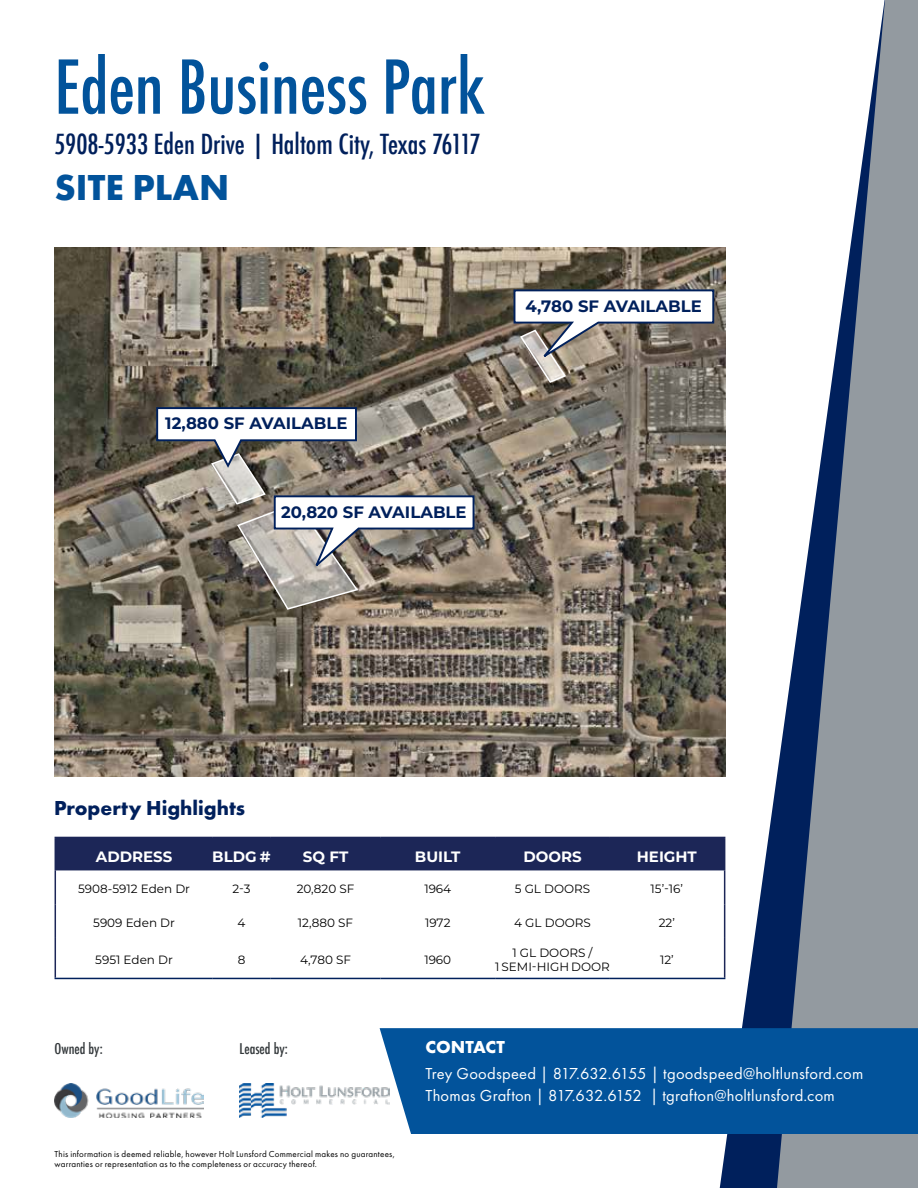
<style>
.page{position:relative;width:918px;height:1188px;background:#fff}
.page>*{position:absolute;margin:0;border:0;box-sizing:border-box;transform-origin:0 0}
.t1{font:500 condensed 72px "Futura";letter-spacing:-.005em;color:#02539b}
.t2{font:700 37.5px "Futura PT";color:#02539b}
.t3{font:500 condensed 27px "Futura";color:#00205c}
.t4{font:700 21px "Futura PT";color:#00205c}
.t5{font:700 18px "Futura PT";letter-spacing:.005em;color:#fff}
.t6{font:16.5px/22.5px "Futura PT";letter-spacing:.015em;color:#fff}
.t7{font:700 16.5px "Montserrat";color:#00205c}
.t8{font:700 15px "Montserrat";color:#fff}
.t9{font:500 condensed 14.4px "Futura";color:#33383b}
.t10{font:12px/14.4px "Montserrat";color:#000;text-align:center}
.t11{font:9px/10.8px "Futura PT";letter-spacing:.025em;color:#000}
</style>
<div class="page">
<svg style="left:720px;top:247px;width:57px;height:941px"></svg>
<svg style="left:777px;top:0;width:141px;height:1188px;fill:#939aa0"></svg>
<div style="left:380px;top:1028px;width:538px;height:106px;background:#02539b"></div>
<img style="left:240px;top:1084px;width:150px;height:34px">
<img style="left:54px;top:1084px;width:150px;height:34px">
<img style="left:54px;top:247px;width:671px;height:530px">
<div style="left:56px;top:838px;width:668px;height:32px;background:#1c2657"></div>
<svg style="left:56px;top:904px;width:668px;height:74px"></svg>
<hr style="left:55px;top:837px;width:157px;height:1px;background:#1c2657">
<hr style="left:55px;top:838px;width:1px;height:32px;background:#1c2657">
<hr style="left:212px;top:837px;width:59px;height:1px;background:#1c2657">
<hr style="left:271px;top:837px;width:109px;height:1px;background:#1c2657">
<hr style="left:380px;top:837px;width:115px;height:1px;background:#1c2657">
<hr style="left:495px;top:837px;width:115px;height:1px;background:#1c2657">
<hr style="left:610px;top:837px;width:115px;height:1px;background:#1c2657">
<hr style="left:724px;top:838px;width:1px;height:32px;background:#1c2657">
<hr style="left:55px;top:870px;width:1px;height:34px;background:#1c2657">
<hr style="left:724px;top:870px;width:1px;height:34px;background:#1c2657">
<hr style="left:55px;top:904px;width:1px;height:34px;background:#1c2657">
<hr style="left:724px;top:904px;width:1px;height:34px;background:#1c2657">
<hr style="left:55px;top:938px;width:1px;height:40px;background:#1c2657">
<hr style="left:724px;top:938px;width:1px;height:40px;background:#1c2657">
<hr style="left:55px;top:978px;width:157px;height:1px;background:#00205c">
<hr style="left:212px;top:978px;width:59px;height:1px;background:#00205c">
<hr style="left:271px;top:978px;width:109px;height:1px;background:#00205c">
<hr style="left:380px;top:978px;width:115px;height:1px;background:#00205c">
<hr style="left:495px;top:978px;width:115px;height:1px;background:#00205c">
<hr style="left:610px;top:978px;width:115px;height:1px;background:#00205c">
<svg style="left:155px;top:406px;width:320px;height:205px"></svg>
<svg style="left:513px;top:288px;width:202px;height:96px"></svg>
<h1 class="t1" style="left:55px;top:41px;width:432px">Eden Business Park</h1>
<h3 class="t3" style="left:54px;top:127px;width:428px">5908-5933 Eden Drive | Haltom City, Texas 76117</h3>
<h2 class="t2" style="left:55px;top:164px;width:176px">SITE PLAN</h2>
<h3 class="t7" style="left:165px;top:412px;width:184px">12,880 SF AVAILABLE</h3>
<h3 class="t7" style="left:281px;top:500px;width:187px">20,820 SF AVAILABLE</h3>
<h3 class="t7" style="left:526px;top:294px;width:178px">4,780 SF AVAILABLE</h3>
<h3 class="t4" style="left:54px;top:794px;width:193px">Property Highlights</h3>
<h3 class="t8" style="left:96px;top:845px;width:78px">ADDRESS</h3>
<h3 class="t8" style="left:212px;top:845px;width:60px">BLDG #</h3>
<h3 class="t8" style="left:303px;top:845px;width:47px">SQ FT</h3>
<h3 class="t8" style="left:415px;top:845px;width:47px">BUILT</h3>
<h3 class="t8" style="left:523px;top:845px;width:60px">DOORS</h3>
<h3 class="t8" style="left:637px;top:845px;width:62px">HEIGHT</h3>
<h3 class="t10" style="left:78px;top:881px;width:113px">5908-5912 Eden Dr</h3>
<h3 class="t10" style="left:232px;top:881px;width:20px">2-3</h3>
<h3 class="t10" style="left:297px;top:881px;width:59px">20,820 SF</h3>
<h3 class="t10" style="left:424px;top:881px;width:28px">1964</h3>
<h3 class="t10" style="left:515px;top:881px;width:77px">5 GL DOORS</h3>
<h3 class="t10" style="left:651px;top:881px;width:34px">15’-16’</h3>
<h3 class="t10" style="left:93px;top:915px;width:83px">5909 Eden Dr</h3>
<h3 class="t10" style="left:238px;top:915px;width:9px">4</h3>
<h3 class="t10" style="left:298px;top:915px;width:57px">12,880 SF</h3>
<h3 class="t10" style="left:425px;top:915px;width:27px">1972</h3>
<h3 class="t10" style="left:514px;top:915px;width:78px">4 GL DOORS</h3>
<h3 class="t10" style="left:659px;top:915px;width:18px">22’</h3>
<h3 class="t10" style="left:95px;top:952px;width:79px">5951 Eden Dr</h3>
<h3 class="t10" style="left:238px;top:952px;width:9px">8</h3>
<h3 class="t10" style="left:300px;top:952px;width:53px">4,780 SF</h3>
<h3 class="t10" style="left:424px;top:952px;width:28px">1960</h3>
<h3 class="t10" style="left:495px;top:945px;width:116px">1 GL DOORS /<br>1 SEMI-HIGH DOOR</h3>
<h3 class="t10" style="left:660px;top:952px;width:15px">12’</h3>
<h3 class="t9" style="left:55px;top:1039px;width:50px">Owned by:</h3>
<h3 class="t9" style="left:240px;top:1039px;width:50px">Leased by:</h3>
<h3 class="t5" style="left:425px;top:1035px;width:81px">CONTACT</h3>
<p class="t11" style="left:55px;top:1148px;width:342px">This information is deemed reliable, however Holt Lunsford Commercial makes no guarantees, warranties or representation as to the completeness or accuracy thereof.</p>
<h3 class="t6" style="left:425px;top:1062px;width:440px">Trey Goodspeed | 817.632.6155 | tgoodspeed@holtlunsford.com<br>Thomas Grafton | 817.632.6152 | tgrafton@holtlunsford.com</h3>
</div>
